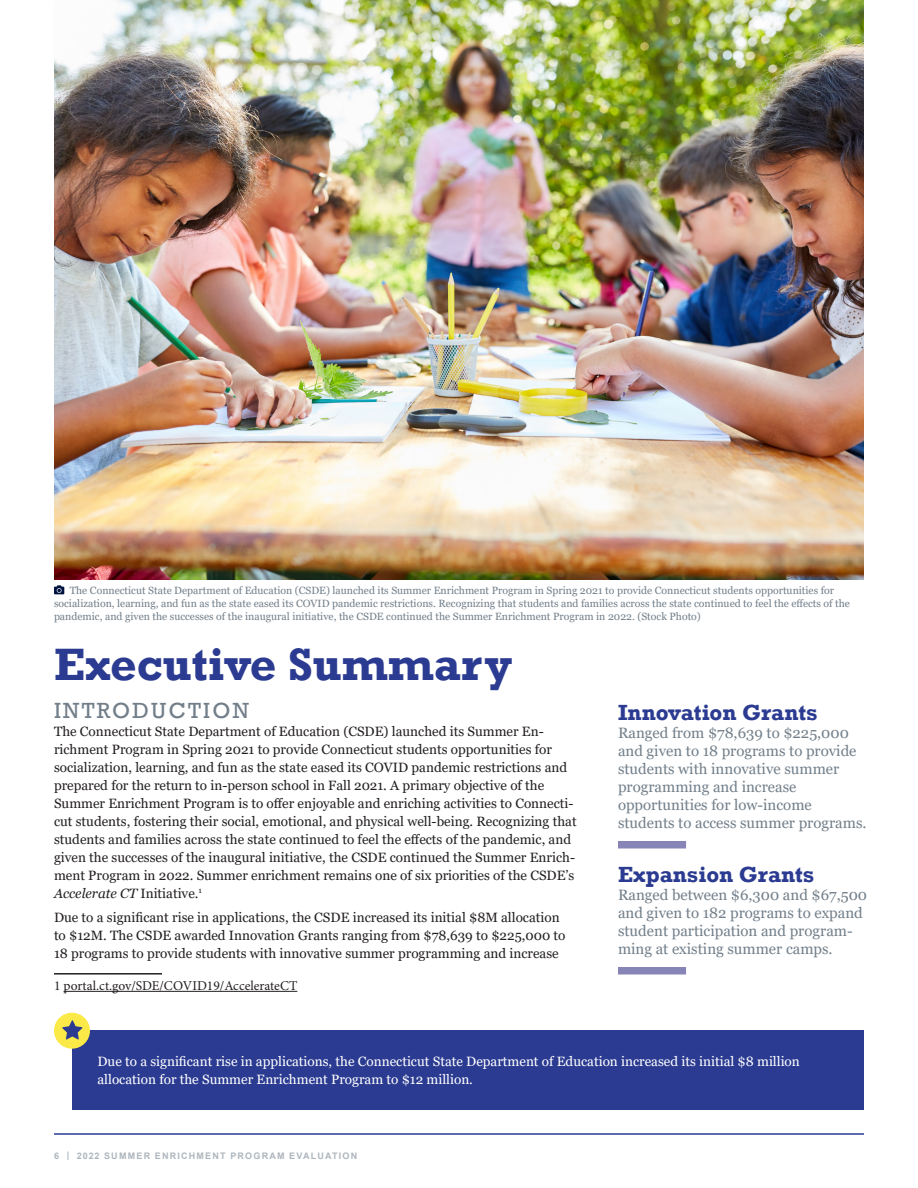
<style>
.page{position:relative;width:918px;height:1188px;background:#fff}
.page>*{position:absolute;margin:0;border:0;box-sizing:border-box;transform-origin:0 0}
.Main_Headline{font:700 46.5px "Rockwell";color:#2b3b91}
.Number_Header{font:700 22.5px "Rockwell";color:#2b3b91}
.Sub_Headline{font:22.5px "Rockwell";letter-spacing:.1em;color:#727f8a}
.Number_Caption{font:15px/18px "Georgia";color:#727f8a}
.Body_Text{font:13.5px/18px "Georgia";color:#231f20}
.t1{font:13.5px/18px "Georgia";color:#fff}
.t2{font:13.5px "Minion Pro";color:#231f20}
.t3{font:10.5px/12.6px "Georgia";color:#727f8a}
.t4{font:700 9px "Arial";letter-spacing:.135em;color:#aeb6bd}
.s1{font-style:italic}
</style>
<div class="page">
<hr style="left:54px;top:1133px;width:810px;height:2px;background:#2b3b91">
<img style="left:54px;top:0;width:810px;height:580px">
<hr style="left:54px;top:973px;width:108px;height:2px;background:#231f20">
<hr style="left:64px;top:991px;width:233px;height:1px;background:#231f20">
<div style="left:72px;top:1031px;width:792px;height:79px;background:#2b3b91"></div>
<div style="left:54px;top:1013px;width:36px;height:36px;background:#fbe947;border-radius:50%"></div>
<svg style="left:62px;top:1020px;width:20px;height:19px"></svg>
<svg style="left:54px;top:585px;width:10px;height:9px"></svg>
<div style="left:618px;top:841px;width:68px;height:8px;background:#8785b7"></div>
<div style="left:618px;top:967px;width:68px;height:8px;background:#8785b7"></div>
<p class="t3" style="left:54px;top:585px;width:798px;text-indent:16px">The Connecticut State Department of Education (CSDE) launched its Summer Enrichment Program in Spring 2021 to provide Connecticut students opportunities for socialization, learning, and fun as the state eased its COVID pandemic restrictions. Recognizing that students and families across the state continued to feel the effects of the pandemic, and given the successes of the inaugural initiative, the CSDE continued the Summer Enrichment Program in 2022. (Stock Photo)</p>
<p class="Main_Headline" style="left:54px;top:636px;width:460px">Executive Summary</p>
<p class="Sub_Headline" style="left:54px;top:697px;width:196px">INTRODUCTION</p>
<p class="Body_Text" style="left:54px;top:722px;width:524px">The Connecticut State Department of Education (CSDE) launched its Summer En&shy;richment Program in Spring 2021 to provide Connecticut students opportunities for socialization, learning, and fun as the state eased its COVID pandemic restrictions and prepared for the return to in-person school in Fall 2021. A primary objective of the Summer Enrichment Program is to offer enjoyable and enriching activities to Connecti&shy;cut students, fostering their social, emotional, and physical well-being. Recognizing that students and families across the state continued to feel the effects of the pandemic, and given the successes of the inaugural initiative, the CSDE continued the Summer Enrich&shy;ment Program in 2022. Summer enrichment remains one of six priorities of the CSDE’s <span class="s1">Accelerate CT</span> Initiative.<sup>1</sup></p>
<p class="Body_Text" style="left:54px;top:909px;width:513px">Due to a significant rise in applications, the CSDE increased its initial $8M allocation to $12M. The CSDE awarded Innovation Grants ranging from $78,639 to $225,000 to<br>18 programs to provide students with innovative summer programming and increase</p>
<p class="t2" style="left:54px;top:977px;width:245px">1 portal.ct.gov/SDE/COVID19/AccelerateCT</p>
<p class="Number_Header" style="left:618px;top:699px;width:201px">Innovation Grants</p>
<p class="Number_Caption" style="left:618px;top:724px;width:250px">Ranged from $78,639 to $225,000 and given to 18 programs to provide students with innovative summer programming and increase opportunities for low-income students to access summer programs.</p>
<p class="Number_Header" style="left:618px;top:861px;width:198px">Expansion Grants</p>
<p class="Number_Caption" style="left:618px;top:886px;width:251px">Ranged between $6,300 and $67,500 and given to 182 programs to expand student participation and program&shy;ming at existing summer camps.</p>
<p class="t1" style="left:98px;top:1053px;width:704px">Due to a significant rise in applications, the Connecticut State Department of Education increased its initial $8 million allocation for the Summer Enrichment Program to $12 million.</p>
<p class="t4" style="left:54px;top:1149px;width:305px">6 | 2022 SUMMER ENRICHMENT PROGRAM EVALUATION</p>
</div>
